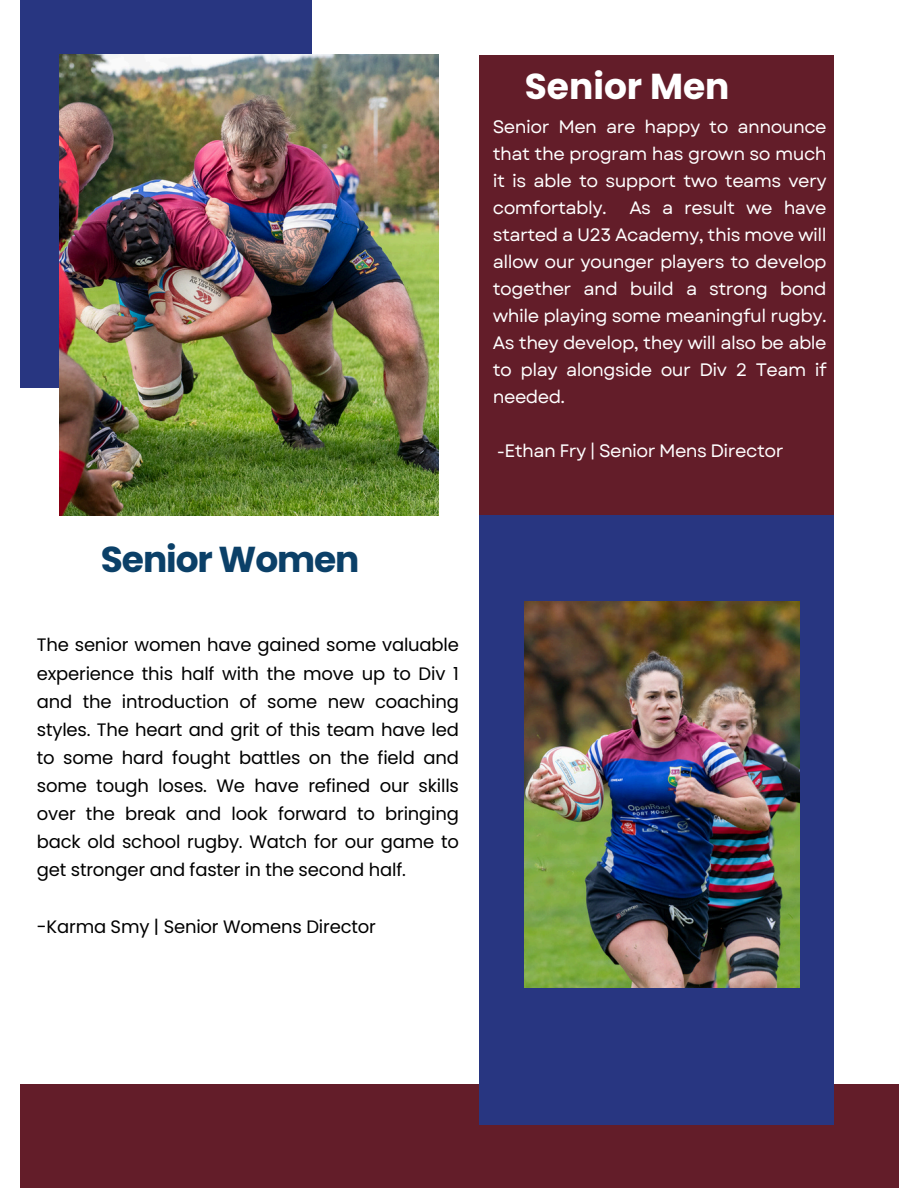
<style>
.page{position:relative;width:918px;height:1188px;background:#fff}
.page>*{position:absolute;margin:0;border:0;box-sizing:border-box;transform-origin:0 0}
.t1{font:700 36px "Poppins";letter-spacing:-.03em;color:#0b4068}
.t2{font:700 36px "Poppins";color:#fff}
.t3{font:18px/28.2px "Poppins";letter-spacing:-.01em;color:#000;text-align:justify}
.t4{font:18px/27px "Garet";letter-spacing:-.03em;color:#fff;text-align:justify}
</style>
<div class="page">
<div style="left:480px;top:55px;width:354px;height:461px;background:#631d29"></div>
<div style="left:20px;top:0;width:292px;height:388px;background:#283681"></div>
<div style="left:20px;top:1084px;width:878px;height:104px;background:#631d29"></div>
<div style="left:480px;top:516px;width:354px;height:609px;background:#283681"></div>
<img style="left:525px;top:601px;width:274px;height:386px">
<img style="left:60px;top:55px;width:379px;height:461px">
<h1 class="t1" style="left:101px;top:535px;width:260px">Senior Women</h1>
<p class="t3" style="left:37px;top:631px;width:424px">The senior women have gained some valuable experience this half with the move up to Div 1 and the introduction of some new coaching styles. The heart and grit of this team have led to some hard fought battles on the field and some tough loses. We have refined our skills over the break and look forward to bringing back old school rugby. Watch for our game to get stronger and faster in the second half.</p>
<h1 class="t3" style="left:37px;top:912px;width:341px">-Karma Smy | Senior Womens Director</h1>
<p class="t2" style="left:525px;top:61px;width:206px">Senior Men</p>
<p class="t4" style="left:493px;top:114px;width:335px">Senior Men are happy to announce that the program has grown so much it is able to support two teams very comfortably.</p>
<p class="t4" style="left:493px;top:195px;width:335px;text-indent:137px">As a result we have started a U23 Academy, this move will allow our younger players to develop together and build a strong bond while playing some meaningful rugby.<br>As they develop, they will also be able to play alongside our Div 2 Team if needed.</p>
<p class="t4" style="left:497px;top:438px;width:288px">-Ethan Fry | Senior Mens Director</p>
</div>
